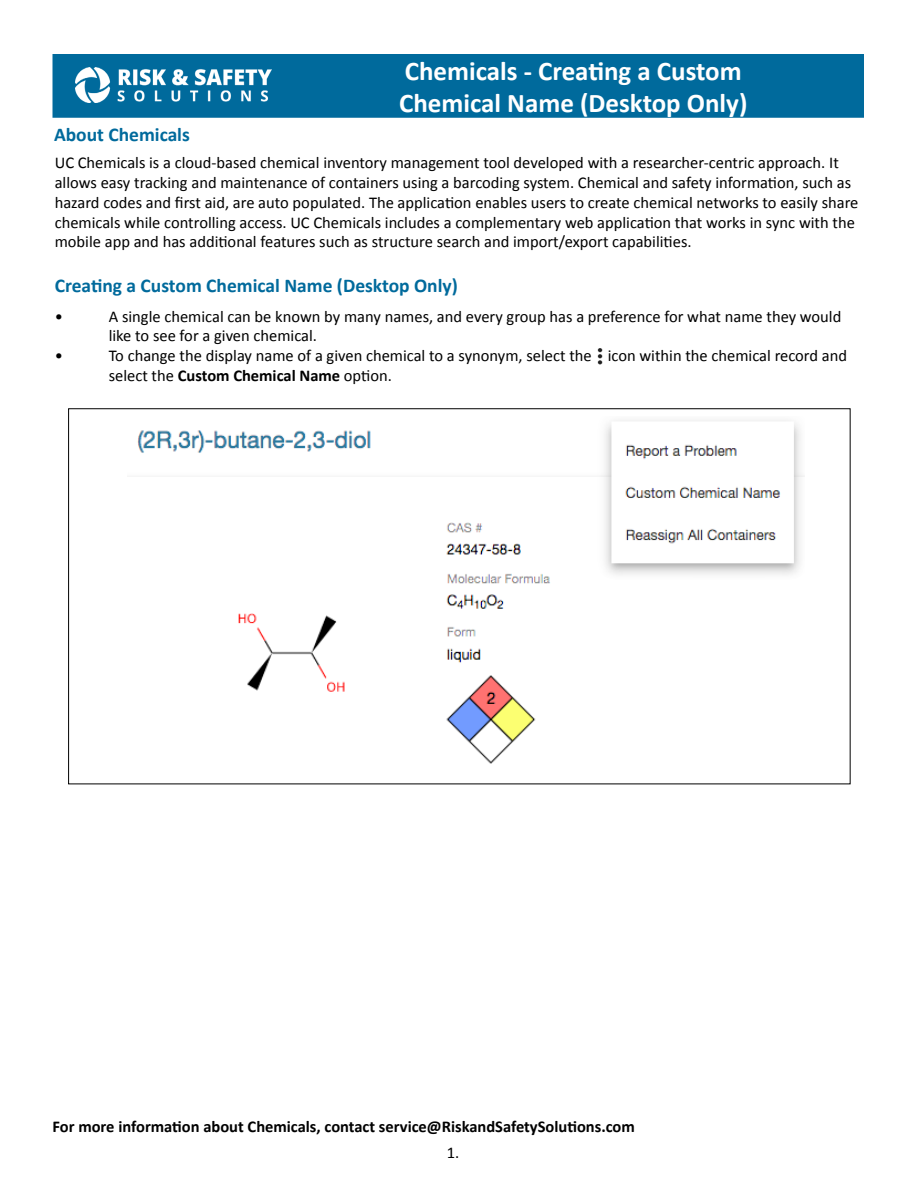
<style>
.page{position:relative;width:918px;height:1188px;background:#fff}
.page>*{position:absolute;margin:0;border:0;box-sizing:border-box;transform-origin:0 0}
.t1{font:700 27px/32.4px "Calibri";color:#fff}
.t2{font:700 19.5px "Calibri";color:#006a9c}
.t3{font:16.5px/19.8px "Calibri";color:#000}
.t4{font:700 16.5px "Calibri";color:#000}
.s1{font-weight:700}
</style>
<div class="page">
<div style="left:52px;top:54px;width:812px;height:64px;background:#006a9c;border:2px solid #006a9c"></div>
<img style="left:75px;top:68px;width:197px;height:35px">
<img style="left:597px;top:348px;width:6px;height:17px">
<img style="left:137px;top:420px;width:668px;height:344px">
<p class="t2" style="left:54px;top:122px;width:137px">About Chemicals</p>
<h1 class="t1" style="left:399px;top:53px;width:350px">Chemicals - Creating a Custom<br>Chemical Name (Desktop Only)</h1>
<p class="t3" style="left:55px;top:152px;width:805px">UC Chemicals is a cloud-based chemical inventory management tool developed with a researcher-centric approach. It allows easy tracking and maintenance of containers using a barcoding system. Chemical and safety information, such as hazard codes and first aid, are auto populated. The application enables users to create chemical networks to easily share chemicals while controlling access. UC Chemicals includes a complementary web application that works in sync with the mobile app and has additional features such as structure search and import/export capabilities.</p>
<p class="t2" style="left:55px;top:273px;width:405px">Creating a Custom Chemical Name (Desktop Only)</p>
<p class="t3" style="left:55px;top:305px;width:10px">•</p>
<p class="t3" style="left:109px;top:305px;width:734px">A single chemical can be known by many names, and every group has a preference for what name they would like to see for a given chemical.</p>
<p class="t3" style="left:55px;top:345px;width:10px">•</p>
<p class="t3" style="left:109px;top:345px;width:740px">To change the display name of a given chemical to a synonym, select the icon within the chemical record and select the <span class="s1">Custom Chemical Name</span> option.</p>
<p class="t4" style="left:52px;top:1116px;width:584px">For more information about Chemicals, contact service@RiskandSafetySolutions.com</p>
<p class="t3" style="left:447px;top:1142px;width:14px">1.</p>
</div>
